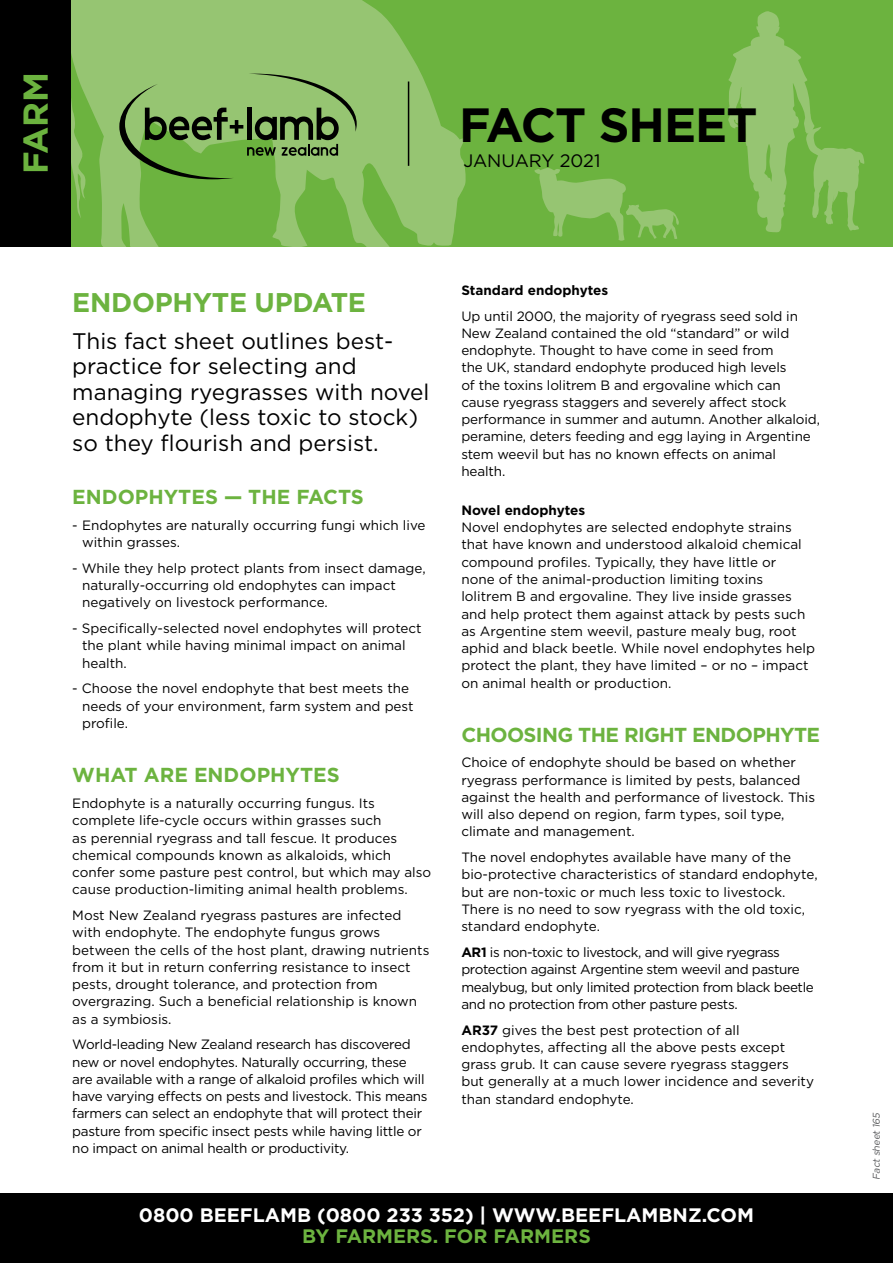
<style>
.page{position:relative;width:893px;height:1263px;background:#fff}
.page>*{position:absolute;margin:0;border:0;box-sizing:border-box;transform-origin:0 0}
.t1{font:700 48px "Gotham";letter-spacing:-.02em;color:#000}
.t2{font:700 34.5px "Gotham";color:#6cb33f}
.t3{font:700 27px "Gotham";letter-spacing:-.01em;color:#6cb33f}
.t4{font:22.5px/25.5px "Gotham";color:#000}
.t5{font:700 20.25px "Gotham";letter-spacing:-.01em;color:#6cb33f}
.t6{font:700 20.25px "Gotham";letter-spacing:-.03em;color:#6cb33f}
.t7{font:700 19.5px "Gotham";color:#fff}
.t8{font:700 19.5px "Gotham";color:#6cb33f}
.t9{font:18px "Gotham";color:#000}
.t10{font:13.5px/17.2px "Gotham";color:#000}
.t11{font:13.5px/17.2px "Gotham";letter-spacing:-.02em;color:#000}
.t12{font:13.5px/17.2px "Gotham";letter-spacing:-.03em;color:#000}
.t13{font:700 13.5px "Gotham";color:#000}
.t14{font:italic 9.75px "Gotham";color:#58595b}
.s1{font-weight:700}
</style>
<div class="page">
<div style="left:0;top:1193px;width:893px;height:70px;background:#000"></div>
<div style="left:0;top:0;width:893px;height:247px;background:#6cb33f"></div>
<svg style="left:728px;top:11px;width:137px;height:221px"></svg>
<svg style="left:70px;top:0;width:396px;height:247px;fill:#96c572"></svg>
<svg style="left:534px;top:168px;width:145px;height:73px"></svg>
<div style="left:0;top:0;width:70px;height:247px;background:#000"></div>
<hr style="left:408px;top:81px;width:1px;height:85px;background:#000">
<svg style="left:119px;top:74px;width:238px;height:105px"></svg>
<h2 class="t2" style="left:13px;top:174px;width:104px;rotate:-90deg">FARM</h2>
<h1 class="t1" style="left:459px;top:93px;width:300px">FACT SHEET</h1>
<h3 class="t9" style="left:463px;top:149px;width:138px">JANUARY 2021</h3>
<h3 class="t3" style="left:72px;top:285px;width:295px">ENDOPHYTE UPDATE</h3>
<h3 class="t4" style="left:72px;top:328px;width:359px">This fact sheet outlines best&shy;practice for selecting and managing ryegrasses with novel endophyte (less toxic to stock) so they flourish and persist.</h3>
<h3 class="t5" style="left:72px;top:484px;width:293px">ENDOPHYTES — THE FACTS</h3>
<p class="t10" style="left:82px;top:516px;width:345px;text-indent:-10px">- Endophytes are naturally occurring fungi which live within grasses.</p>
<p class="t10" style="left:82px;top:559px;width:345px;text-indent:-10px">- While they help protect plants from insect damage, naturally-occurring old endophytes can impact negatively on livestock performance.</p>
<p class="t10" style="left:82px;top:619px;width:341px;text-indent:-10px">- Specifically-selected novel endophytes will protect the plant while having minimal impact on animal health.</p>
<p class="t10" style="left:82px;top:680px;width:333px;text-indent:-10px">- Choose the novel endophyte that best meets the needs of your environment, farm system and pest profile.</p>
<h3 class="t5" style="left:72px;top:762px;width:269px">WHAT ARE ENDOPHYTES</h3>
<p class="t10" style="left:72px;top:794px;width:360px">Endophyte is a naturally occurring fungus. Its complete life-cycle occurs within grasses such<br>as perennial ryegrass and tall fescue. It produces chemical compounds known as alkaloids, which confer some pasture pest control, but which may also cause production-limiting animal health problems.</p>
<p class="t10" style="left:72px;top:906px;width:359px">Most New Zealand ryegrass pastures are infected with endophyte. The endophyte fungus grows between the cells of the host plant, drawing nutrients from it but in return conferring resistance to insect pests, drought tolerance, and protection from overgrazing. Such a beneficial relationship is known as a symbiosis.</p>
<p class="t11" style="left:72px;top:1036px;width:357px">World-leading New Zealand research has discovered new or novel endophytes. Naturally occurring, these are available with a range of alkaloid profiles which will have varying effects on pests and livestock. This means farmers can select an endophyte that will protect their pasture from specific insect pests while having little or no impact on animal health or productivity.</p>
<p class="t13" style="left:461px;top:281px;width:148px">Standard endophytes</p>
<p class="t10" style="left:461px;top:307px;width:360px">Up until 2000, the majority of ryegrass seed sold in New Zealand contained the old “standard” or wild endophyte. Thought to have come in seed from<br>the UK, standard endophyte produced high levels<br>of the toxins lolitrem B and ergovaline which can cause ryegrass staggers and severely affect stock performance in summer and autumn. Another alkaloid, peramine, deters feeding and egg laying in Argentine stem weevil but has no known effects on animal health.</p>
<p class="t13" style="left:461px;top:501px;width:125px">Novel endophytes</p>
<p class="t10" style="left:461px;top:518px;width:355px">Novel endophytes are selected endophyte strains that have known and understood alkaloid chemical compound profiles. Typically, they have little or<br>none of the animal-production limiting toxins lolitrem B and ergovaline. They live inside grasses and help protect them against attack by pests such as Argentine stem weevil, pasture mealy bug, root aphid and black beetle. While novel endophytes help protect the plant, they have limited – or no – impact on animal health or production.</p>
<h3 class="t6" style="left:461px;top:721px;width:360px">CHOOSING THE RIGHT ENDOPHYTE</h3>
<p class="t10" style="left:461px;top:754px;width:355px">Choice of endophyte should be based on whether ryegrass performance is limited by pests, balanced against the health and performance of livestock. This will also depend on region, farm types, soil type, climate and management.</p>
<p class="t10" style="left:461px;top:848px;width:358px">The novel endophytes available have many of the bio-protective characteristics of standard endophyte, but are non-toxic or much less toxic to livestock.<br>There is no need to sow ryegrass with the old toxic, standard endophyte.</p>
<p class="t12" style="left:461px;top:943px;width:354px"><span class="s1">AR1</span> is non-toxic to livestock, and will give ryegrass protection against Argentine stem weevil and pasture mealybug, but only limited protection from black beetle and no protection from other pasture pests.</p>
<p class="t10" style="left:461px;top:1021px;width:354px"><span class="s1">AR37</span> gives the best pest protection of all endophytes, affecting all the above pests except grass grub. It can cause severe ryegrass staggers but generally at a much lower incidence and severity than standard endophyte.</p>
<h3 class="t7" style="left:139px;top:1202px;width:617px">0800 BEEFLAMB (0800 233 352) | WWW.BEEFLAMBNZ.COM</h3>
<h3 class="t8" style="left:302px;top:1223px;width:290px">BY FARMERS. FOR FARMERS</h3>
<p class="t14" style="left:870px;top:1180px;width:70px;rotate:-90deg">Factsheet165</p>
</div>
